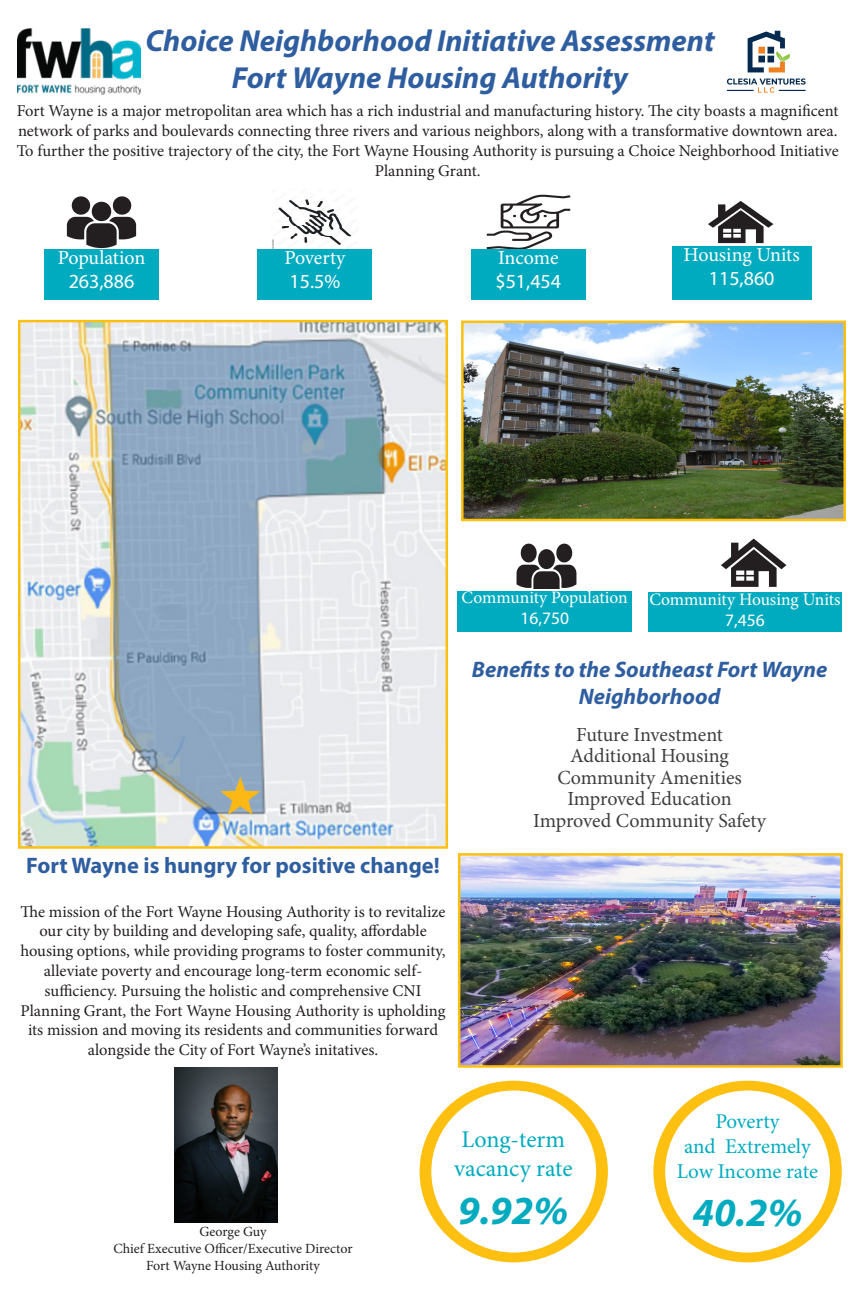
<style>
.page{position:relative;width:864px;height:1296px;background:#fff}
.page>*{position:absolute;margin:0;border:0;box-sizing:border-box;transform-origin:0 0}
.t1{font:italic 700 40px "Myriad Pro";color:#00abc0}
.t2{font:italic 700 30.5px "Myriad Pro";color:#2f5ea0}
.t3{font:24px/28.8px "Minion Pro";color:#00abc0;text-align:center}
.t4{font:italic 700 22.5px/27px "Myriad Pro";color:#2f5ea0;text-align:center}
.t5{font:700 22.5px "Myriad Pro";color:#2f5ea0}
.t6{font:21px/25.2px "Minion Pro";letter-spacing:-.005em;color:#00abc0;text-align:center}
.t7{font:20px "Minion Pro";letter-spacing:-.005em;color:#3e3e3f}
.t8{font:20px "Minion Pro";letter-spacing:-.005em;color:#fff}
.t9{font:20px "Myriad Pro";color:#fff}
.t10{font:17.5px "Minion Pro";color:#fff}
.t11{font:17.5px "Myriad Pro";color:#fff}
.t12{font:16.5px/19.8px "Minion Pro";letter-spacing:-.005em;color:#231f20;text-align:center}
.t13{font:14px "Minion Pro";letter-spacing:-.005em;color:#231f20}
</style>
<div class="page">
<img style="left:17px;top:29px;width:124px;height:65px">
<img style="left:726px;top:30px;width:80px;height:63px">
<div style="left:653px;top:1081px;width:189px;height:181px;background:#fdc011;border-radius:50%"></div>
<div style="left:665px;top:1091px;width:165px;height:162px;background:#fff;border-radius:50%"></div>
<div style="left:420px;top:1081px;width:188px;height:181px;background:#fdc011;border-radius:50%"></div>
<div style="left:431px;top:1091px;width:165px;height:162px;background:#fff;border-radius:50%"></div>
<img style="left:464px;top:324px;width:379px;height:194px">
<div style="left:461px;top:321px;width:385px;height:200px;border:2px solid #fdc011"></div>
<img style="left:21px;top:323px;width:424px;height:523px">
<div style="left:18px;top:320px;width:430px;height:529px;border:2px solid #fdc011"></div>
<img style="left:516px;top:543px;width:61px;height:46px">
<div style="left:458px;top:591px;width:174px;height:41px;background:#00abc0"></div>
<div style="left:648px;top:592px;width:194px;height:40px;background:#00abc0"></div>
<img style="left:721px;top:538px;width:66px;height:49px">
<img style="left:66px;top:196px;width:71px;height:53px">
<img style="left:486px;top:194px;width:85px;height:55px">
<img style="left:272px;top:199px;width:80px;height:50px">
<div style="left:44px;top:249px;width:115px;height:51px;background:#00abc0"></div>
<div style="left:257px;top:249px;width:115px;height:51px;background:#00abc0"></div>
<div style="left:471px;top:249px;width:115px;height:51px;background:#00abc0"></div>
<img style="left:698px;top:201px;width:88px;height:46px">
<div style="left:672px;top:247px;width:139px;height:53px;background:#00abc0"></div>
<img style="left:174px;top:1068px;width:104px;height:155px">
<img style="left:461px;top:856px;width:379px;height:209px">
<div style="left:458px;top:853px;width:385px;height:215px;border:2px solid #fdc011"></div>
<svg style="left:220px;top:777px;width:40px;height:38px;background:#b5ad84"></svg>
<p class="t2" style="left:145px;top:21px;width:571px">Choice Neighborhood Initiative Assessment</p>
<p class="t2" style="left:232px;top:58px;width:398px">Fort Wayne Housing Authority</p>
<p class="t12" style="left:17px;top:101px;width:824px">Fort Wayne is a major metropolitan area which has a rich industrial and manufacturing history. The city boasts a magnificent network of parks and boulevards connecting three rivers and various neighbors, along with a transformative downtown area.<br>To further the positive trajectory of the city, the Fort Wayne Housing Authority is pursuing a Choice Neighborhood Initiative Planning Grant.</p>
<p class="t8" style="left:58px;top:244px;width:89px">Population</p>
<p class="t9" style="left:69px;top:269px;width:67px">263,886</p>
<p class="t8" style="left:284px;top:244px;width:63px">Poverty</p>
<p class="t9" style="left:290px;top:269px;width:52px">15.5%</p>
<p class="t8" style="left:498px;top:244px;width:62px">Income</p>
<p class="t9" style="left:495px;top:269px;width:67px">$51,454</p>
<p class="t8" style="left:684px;top:241px;width:118px">Housing Units</p>
<p class="t9" style="left:709px;top:266px;width:67px">115,860</p>
<p class="t5" style="left:26px;top:851px;width:415px">Fort Wayne is hungry for positive change!</p>
<p class="t12" style="left:20px;top:902px;width:427px">The mission of the Fort Wayne Housing Authority is to revitalize our city by building and developing safe, quality, affordable housing options, while providing programs to foster community, alleviate poverty and encourage long-term economic self&shy;sufficiency. Pursuing the holistic and comprehensive CNI Planning Grant, the Fort Wayne Housing Authority is upholding its mission and moving its residents and communities forward alongside the City of Fort Wayne’s initatives.</p>
<p class="t10" style="left:462px;top:586px;width:168px">Community Population</p>
<p class="t11" style="left:520px;top:608px;width:50px">16,750</p>
<p class="t10" style="left:649px;top:587px;width:193px">Community Housing Units</p>
<p class="t11" style="left:725px;top:609px;width:41px">7,456</p>
<p class="t4" style="left:472px;top:655px;width:357px">Benefits to the Southeast Fort Wayne<br>Neighborhood</p>
<p class="t7" style="left:576px;top:721px;width:148px">Future Investment</p>
<p class="t7" style="left:570px;top:742px;width:160px">Additional Housing</p>
<p class="t7" style="left:557px;top:764px;width:186px">Community Amenities</p>
<p class="t7" style="left:567px;top:785px;width:166px">Improved Education</p>
<p class="t7" style="left:533px;top:807px;width:234px">Improved Community Safety</p>
<p class="t13" style="left:199px;top:1222px;width:69px">George Guy</p>
<p class="t13" style="left:113px;top:1239px;width:241px">Chief Executive Officer/Executive Director</p>
<p class="t13" style="left:146px;top:1256px;width:175px">Fort Wayne Housing Authority</p>
<p class="t3" style="left:454px;top:1125px;width:120px">Long-term vacancy rate</p>
<p class="t1" style="left:458px;top:1184px;width:112px">9.92%</p>
<p class="t6" style="left:684px;top:1109px;width:128px">Poverty<br>and Extremely</p>
<p class="t6" style="left:677px;top:1159px;width:143px">Low Income rate</p>
<p class="t1" style="left:692px;top:1187px;width:112px">40.2%</p>
</div>
